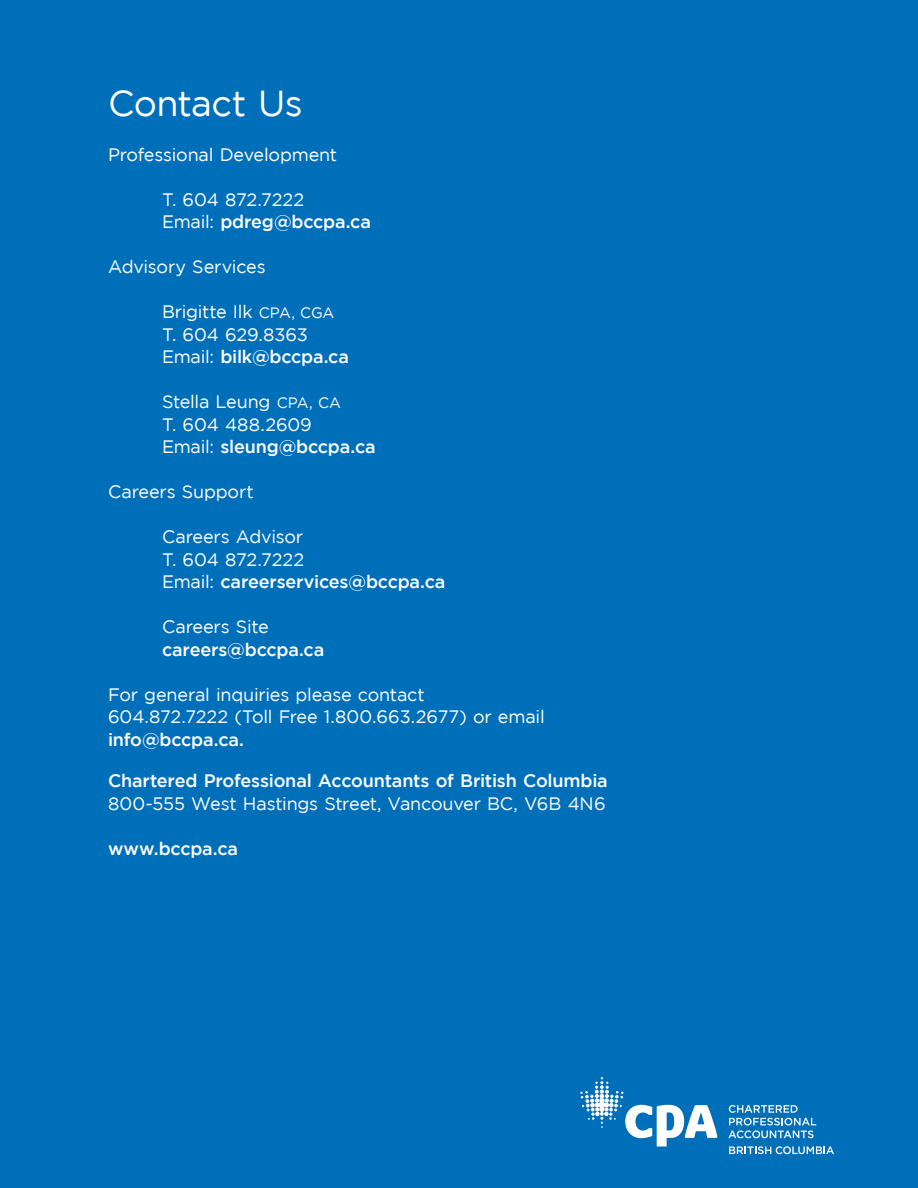
<style>
.page{position:relative;width:918px;height:1188px;background:#006fba}
.page>*{position:absolute;margin:0;border:0;box-sizing:border-box;transform-origin:0 0}
.head1{font:36px "Gotham";letter-spacing:-.02em;color:#fff}
.para1{font:18px/22.5px "Gotham";letter-spacing:-.01em;color:#fff}
.para1-2{font:500 18px/22.5px "Gotham";letter-spacing:-.01em;color:#fff}
.s1{font-weight:400}
.s2{font-size:15px}
.s3{font-weight:500}
</style>
<div class="page">
<svg style="left:728px;top:1105px;width:88px;height:33px"></svg>
<svg style="left:580px;top:1077px;width:137px;height:70px"></svg>
<svg style="left:729px;top:1146px;width:105px;height:8px"></svg>
<p class="head1" style="left:108px;top:83px;width:196px">Contact Us</p>
<p class="para1" style="left:108px;top:143px;width:231px">Professional Development</p>
<p class="para1" style="left:162px;top:188px;width:144px">T. 604 872.7222</p>
<p class="para1-2" style="left:162px;top:210px;width:211px"><span class="s1">Email:</span> pdreg@bccpa.ca</p>
<p class="para1" style="left:108px;top:256px;width:159px">Advisory Services</p>
<p class="para1" style="left:162px;top:301px;width:174px">Brigitte Ilk <span class="s2">CPA, CGA</span></p>
<p class="para1" style="left:162px;top:323px;width:148px">T. 604 629.8363</p>
<p class="para1-2" style="left:162px;top:345px;width:189px"><span class="s1">Email:</span> bilk@bccpa.ca</p>
<p class="para1" style="left:162px;top:391px;width:181px">Stella Leung <span class="s2">CPA, CA</span></p>
<p class="para1" style="left:162px;top:413px;width:215px">T. 604 488.2609<br>Email: <span class="s3">sleung@bccpa.ca</span></p>
<p class="para1" style="left:108px;top:481px;width:147px">Careers Support</p>
<p class="para1" style="left:162px;top:526px;width:144px">Careers Advisor<br>T. 604 872.7222</p>
<p class="para1-2" style="left:162px;top:570px;width:285px"><span class="s1">Email:</span> careerservices@bccpa.ca</p>
<p class="para1-2" style="left:162px;top:615px;width:164px"><span class="s1">Careers Site </span>careers@bccpa.ca</p>
<p class="para1" style="left:108px;top:683px;width:438px">For general inquiries please contact<br>604.872.7222 (Toll Free 1.800.663.2677) or email <span class="s3">info@bccpa.ca.</span></p>
<p class="para1-2" style="left:108px;top:769px;width:501px">Chartered Professional Accountants of British Columbia</p>
<p class="para1" style="left:108px;top:792px;width:499px">800-555 West Hastings Street, Vancouver BC, V6B 4N6</p>
<p class="para1-2" style="left:108px;top:837px;width:132px">www.bccpa.ca</p>
</div>
